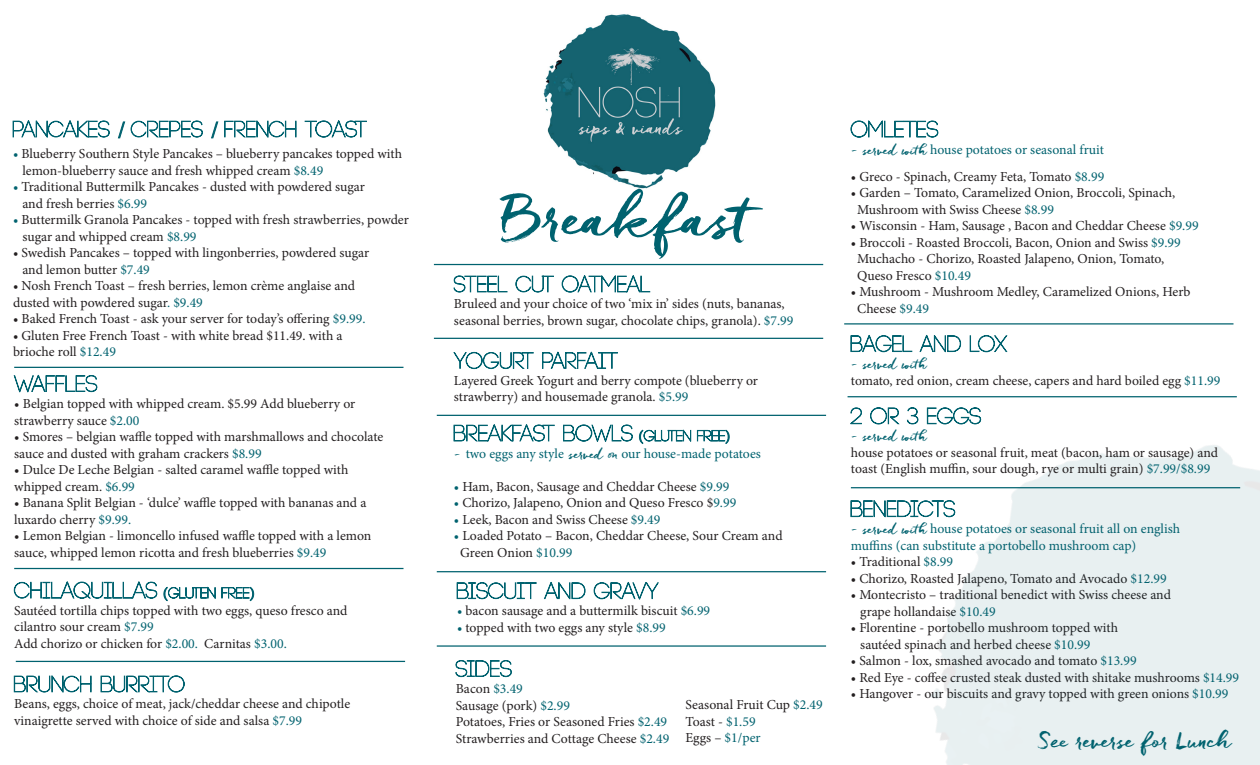
<style>
.page{position:relative;width:1260px;height:765px;background:#fff}
.page>*{position:absolute;margin:0;border:0;box-sizing:border-box;transform-origin:0 0}
.t1{font:22.5px "Freeland";color:#00626f}
.t2{font:13.75px/16.5px "Minion Pro";color:#231f20}
.t3{font:13.75px "Minion Pro";color:#00626f}
.t4{font:13.75px "Freeland";color:#00626f}
.s1{color:#00626f}
.s2{font-family:"Freeland"}
.s3{color:#231f20}
</style>
<div class="page">
<img style="left:543px;top:14px;width:173px;height:175px">
<svg style="left:454px;top:275px;width:196px;height:17px"></svg>
<svg style="left:454px;top:352px;width:164px;height:17px"></svg>
<svg style="left:499px;top:189px;width:264px;height:70px"></svg>
<hr style="left:14px;top:367px;width:390px;height:1px;background:#00626f">
<svg style="left:13px;top:120px;width:354px;height:18px"></svg>
<svg style="left:454px;top:424px;width:275px;height:20px"></svg>
<svg style="left:14px;top:581px;width:240px;height:20px"></svg>
<hr style="left:434px;top:338px;width:389px;height:1px;background:#00626f">
<hr style="left:437px;top:571px;width:389px;height:1px;background:#00626f">
<hr style="left:14px;top:568px;width:390px;height:1px;background:#00626f">
<svg style="left:851px;top:120px;width:88px;height:17px"></svg>
<hr style="left:844px;top:323px;width:390px;height:2px;background:#00626f">
<img style="left:812px;top:334px;width:448px;height:431px">
<svg style="left:851px;top:335px;width:156px;height:17px"></svg>
<svg style="left:851px;top:406px;width:130px;height:18px"></svg>
<svg style="left:14px;top:676px;width:170px;height:16px"></svg>
<svg style="left:457px;top:582px;width:201px;height:17px"></svg>
<hr style="left:437px;top:415px;width:389px;height:1px;background:#00626f">
<hr style="left:848px;top:396px;width:389px;height:1px;background:#00626f">
<hr style="left:851px;top:487px;width:389px;height:1px;background:#00626f">
<svg style="left:14px;top:374px;width:84px;height:18px"></svg>
<hr style="left:16px;top:661px;width:389px;height:1px;background:#00626f">
<svg style="left:456px;top:660px;width:56px;height:17px"></svg>
<hr style="left:437px;top:645px;width:389px;height:2px;background:#00626f">
<hr style="left:434px;top:264px;width:389px;height:1px;background:#00626f">
<p class="t2" style="left:13px;top:146px;width:391px"><span class="s1">•</span> Blueberry Southern Style Pancakes – blueberry pancakes topped with</p>
<p class="t2" style="left:22px;top:162px;width:302px">lemon-blueberry sauce and fresh whipped cream <span class="s1">$8.49</span></p>
<p class="t2" style="left:13px;top:179px;width:353px"><span class="s1">•</span> Traditional Buttermilk Pancakes - dusted with powdered sugar</p>
<p class="t2" style="left:22px;top:195px;width:126px">and fresh berries <span class="s1">$6.99</span></p>
<p class="t2" style="left:22px;top:212px;width:388px;text-indent:-9px"><span class="s1">•</span> Buttermilk Granola Pancakes - topped with fresh strawberries, powder sugar and whipped cream <span class="s1">$8.99</span></p>
<p class="t2" style="left:13px;top:245px;width:358px">• Swedish Pancakes – topped with lingonberries, powdered sugar</p>
<p class="t2" style="left:22px;top:261px;width:129px">and lemon butter <span class="s1">$7.49</span></p>
<p class="t2" style="left:13px;top:278px;width:344px">• Nosh French Toast – fresh berries, lemon crème anglaise and</p>
<p class="t2" style="left:13px;top:294px;width:191px">dusted with powdered sugar<span class="s1">. $9.49</span></p>
<p class="t2" style="left:13px;top:311px;width:354px">• Baked French Toast - ask your server for today’s offering <span class="s1">$9.99.</span></p>
<p class="t2" style="left:13px;top:327px;width:331px">• Gluten Free French Toast - with white bread $11.49. with a</p>
<p class="t2" style="left:13px;top:344px;width:104px">brioche roll <span class="s1">$12.49</span></p>
<p class="t2" style="left:14px;top:395px;width:343px">• Belgian topped with whipped cream. $5.99 Add blueberry or</p>
<p class="t2" style="left:14px;top:412px;width:127px">strawberry sauce <span class="s1">$2.00</span></p>
<p class="t2" style="left:14px;top:428px;width:371px">• Smores – belgian waffle topped with marshmallows and chocolate</p>
<p class="t2" style="left:14px;top:445px;width:249px">sauce and dusted with graham crackers <span class="s1">$8.99</span></p>
<p class="t2" style="left:14px;top:461px;width:336px">• Dulce De Leche Belgian - salted caramel waffle topped with</p>
<p class="t2" style="left:14px;top:478px;width:122px">whipped cream. <span class="s1">$6.99</span></p>
<p class="t2" style="left:14px;top:494px;width:354px">• Banana Split Belgian - ‘dulce’ waffle topped with bananas and a</p>
<p class="t2" style="left:14px;top:511px;width:118px">luxardo cherry <span class="s1">$9.99.</span></p>
<p class="t2" style="left:14px;top:527px;width:359px">• Lemon Belgian - limoncello infused waffle topped with a lemon</p>
<p class="t2" style="left:14px;top:544px;width:314px">sauce, whipped lemon ricotta and fresh blueberries <span class="s1">$9.49</span></p>
<p class="t2" style="left:14px;top:602px;width:335px">Sautéed tortilla chips topped with two eggs, queso fresco and</p>
<p class="t2" style="left:14px;top:619px;width:141px">cilantro sour cream <span class="s1">$7.99</span></p>
<p class="t2" style="left:14px;top:635px;width:274px">Add chorizo or chicken for <span class="s1">$2.00.</span> Carnitas <span class="s1">$3.00.</span></p>
<p class="t2" style="left:14px;top:696px;width:338px">Beans, eggs, choice of meat, jack/cheddar cheese and chipotle</p>
<p class="t2" style="left:14px;top:712px;width:289px">vinaigrette served with choice of side and salsa <span class="s1">$7.99</span></p>
<p class="t2" style="left:454px;top:296px;width:341px">Bruleed and your choice of two ‘mix in’ sides (nuts, bananas, seasonal berries, brown sugar, chocolate chips, granola). <span class="s1">$7.99</span></p>
<p class="t2" style="left:454px;top:372px;width:306px">Layered Greek Yogurt and berry compote (blueberry or</p>
<p class="t2" style="left:454px;top:389px;width:236px">strawberry) and housemade granola. <span class="s1">$5.99</span></p>
<p class="t3" style="left:851px;top:140px;width:255px"><span class="s2">- served with</span> house potatoes or seasonal fruit</p>
<p class="t2" style="left:851px;top:168px;width:255px">• Greco - Spinach, Creamy Feta, Tomato <span class="s1">$8.99</span></p>
<p class="t2" style="left:851px;top:184px;width:326px">• Garden – Tomato, Caramelized Onion, Broccoli, Spinach,</p>
<p class="t2" style="left:857px;top:201px;width:198px">Mushroom with Swiss Cheese <span class="s1">$8.99</span></p>
<p class="t2" style="left:851px;top:217px;width:349px">• Wisconsin - Ham, Sausage , Bacon and Cheddar Cheese <span class="s1">$9.99</span></p>
<p class="t2" style="left:851px;top:234px;width:331px">• Broccoli - Roasted Broccoli, Bacon, Onion and Swiss <span class="s1">$9.99</span></p>
<p class="t2" style="left:857px;top:250px;width:309px">Muchacho - Chorizo, Roasted Jalapeno, Onion, Tomato,</p>
<p class="t2" style="left:857px;top:267px;width:115px">Queso Fresco <span class="s1">$10.49</span></p>
<p class="t2" style="left:851px;top:283px;width:341px">• Mushroom - Mushroom Medley, Caramelized Onions, Herb</p>
<p class="t2" style="left:857px;top:300px;width:73px">Cheese <span class="s1">$9.49</span></p>
<p class="t4" style="left:851px;top:355px;width:81px">- served with</p>
<p class="t2" style="left:851px;top:372px;width:371px">tomato, red onion, cream cheese, capers and hard boiled egg <span class="s1">$11.99</span></p>
<p class="t4" style="left:851px;top:428px;width:81px">- served with</p>
<p class="t2" style="left:851px;top:444px;width:369px">house potatoes or seasonal fruit, meat (bacon, ham or sausage) and toast (English muffin, sour dough, rye or multi grain) <span class="s1">$7.99/$8.99</span></p>
<p class="t3" style="left:454px;top:444px;width:308px"><span class="s2">-</span> two eggs any style <span class="s2">served on</span> our house-made potatoes</p>
<p class="t2" style="left:454px;top:478px;width:277px"><span class="s1">•</span> Ham, Bacon, Sausage and Cheddar Cheese <span class="s1">$9.99</span></p>
<p class="t2" style="left:454px;top:494px;width:284px"><span class="s1">•</span> Chorizo, Jalapeno, Onion and Queso Fresco $<span class="s1">9.99</span></p>
<p class="t2" style="left:454px;top:511px;width:208px"><span class="s1">•</span> Leek, Bacon and Swiss Cheese <span class="s1">$9.49</span></p>
<p class="t2" style="left:454px;top:527px;width:330px"><span class="s1">•</span> Loaded Potato – Bacon, Cheddar Cheese, Sour Cream and</p>
<p class="t2" style="left:460px;top:544px;width:114px">Green Onion <span class="s1">$10.99</span></p>
<p class="t3" style="left:851px;top:520px;width:331px"><span class="s2">- served with</span> house potatoes or seasonal fruit all on english</p>
<p class="t3" style="left:851px;top:536px;width:287px">muffins (can substitute a portobello mushroom cap)</p>
<p class="t2" style="left:851px;top:554px;width:104px">• Traditional <span class="s1">$8.99</span></p>
<p class="t2" style="left:851px;top:570px;width:317px">• Chorizo, Roasted Jalapeno, Tomato and Avocado <span class="s1">$12.99</span></p>
<p class="t2" style="left:851px;top:587px;width:322px">• Montecristo – traditional benedict with Swiss cheese and</p>
<p class="t2" style="left:860px;top:603px;width:137px">grape hollandaise <span class="s1">$10.49</span></p>
<p class="t2" style="left:851px;top:620px;width:269px">• Florentine - portobello mushroom topped with</p>
<p class="t2" style="left:860px;top:636px;width:232px">sautéed spinach and herbed cheese <span class="s1">$10.99</span></p>
<p class="t2" style="left:851px;top:653px;width:287px">• Salmon - lox, smashed avocado and tomato <span class="s1">$13.99</span></p>
<p class="t2" style="left:851px;top:669px;width:390px">• Red Eye - coffee crusted steak dusted with shitake mushrooms <span class="s1">$14.99</span></p>
<p class="t2" style="left:851px;top:686px;width:379px">• Hangover - our biscuits and gravy topped with green onions <span class="s1">$10.99</span></p>
<p class="t2" style="left:457px;top:603px;width:255px"><span class="s1">•</span> bacon sausage and a buttermilk biscuit <span class="s1">$6.99</span></p>
<p class="t2" style="left:457px;top:619px;width:210px"><span class="s1">•</span> topped with two eggs any style <span class="s1">$8.99</span></p>
<p class="t2" style="left:456px;top:680px;width:69px">Bacon <span class="s1">$3.49</span></p>
<p class="t2" style="left:456px;top:697px;width:116px">Sausage (pork) <span class="s1">$2.99</span></p>
<p class="t2" style="left:456px;top:713px;width:213px">Potatoes, Fries or Seasoned Fries <span class="s1">$2.49</span></p>
<p class="t2" style="left:456px;top:730px;width:215px">Strawberries and Cottage Cheese <span class="s1">$2.49</span></p>
<p class="t1" style="left:1039px;top:726px;width:194px">See reverse for Lunch</p>
<p class="t2" style="left:686px;top:697px;width:139px">Seasonal Fruit Cup <span class="s1">$2.49</span></p>
<p class="t2" style="left:686px;top:713px;width:72px">Toast - <span class="s1">$1.59</span></p>
<p class="t3" style="left:686px;top:729px;width:77px"><span class="s3">Eggs –</span> $1/per</p>
</div>
